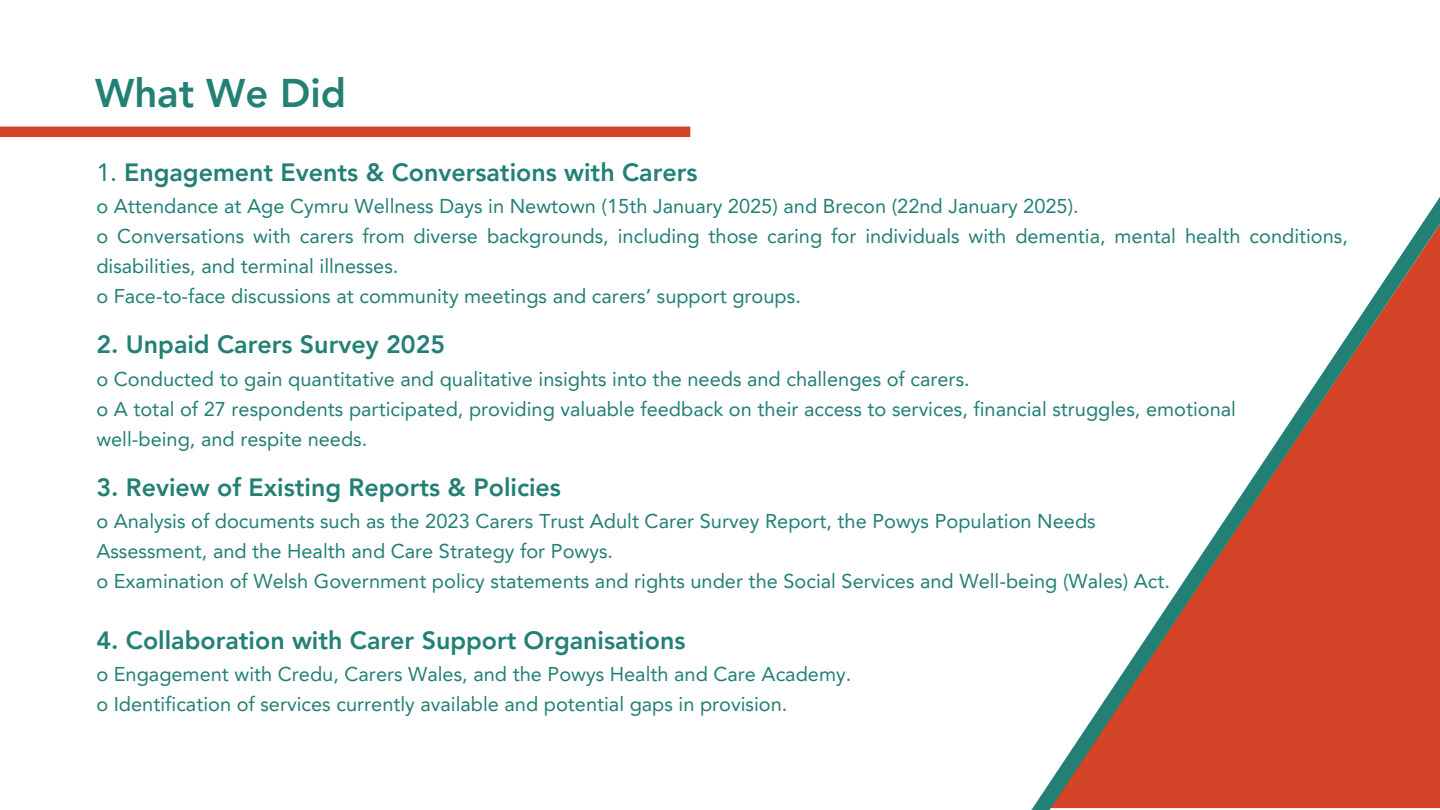
<style>
.page{position:relative;width:1440px;height:810px;background:#fff}
.page>*{position:absolute;margin:0;border:0;box-sizing:border-box;transform-origin:0 0}
.t1{font:800 40px "Avenir LT Pro";color:#238074}
.t2{font:800 25px "Avenir LT Pro";color:#238074}
.t3{font:20px/30px "Avenir LT Pro";color:#238074}
.s1{font-weight:400}
</style>
<div class="page">
<div style="left:0;top:127px;width:690px;height:10px;background:#d24328"></div>
<svg style="left:1031px;top:197px;width:409px;height:613px"></svg>
<p class="t1" style="left:95px;top:76px;width:253px">What We Did</p>
<h1 class="t2" style="left:96px;top:162px;width:603px"><span class="s1">1.</span> Engagement Events &amp; Conversations with Carers</h1>
<p class="t3" style="left:96px;top:193px;width:984px">o Attendance at Age Cymru Wellness Days in Newtown (15th January 2025) and Brecon (22nd January 2025).</p>
<p class="t3" style="left:96px;top:223px;width:1253px">o Conversations with carers from diverse backgrounds, including those caring for individuals with dementia, mental health conditions, disabilities, and terminal illnesses.</p>
<p class="t3" style="left:96px;top:283px;width:706px">o Face-to-face discussions at community meetings and carers’ support groups.</p>
<p class="t2" style="left:96px;top:334px;width:350px">2. Unpaid Carers Survey 2025</p>
<p class="t3" style="left:96px;top:365px;width:875px">o Conducted to gain quantitative and qualitative insights into the needs and challenges of carers.</p>
<p class="t3" style="left:96px;top:395px;width:1141px">o A total of 27 respondents participated, providing valuable feedback on their access to services, financial struggles, emotional well-being, and respite needs.</p>
<p class="t2" style="left:96px;top:477px;width:466px">3. Review of Existing Reports &amp; Policies</p>
<p class="t3" style="left:96px;top:508px;width:1001px">o Analysis of documents such as the 2023 Carers Trust Adult Carer Survey Report, the Powys Population Needs<br>Assessment, and the Health and Care Strategy for Powys.</p>
<p class="t3" style="left:96px;top:568px;width:1075px">o Examination of Welsh Government policy statements and rights under the Social Services and Well-being (Wales) Act.</p>
<p class="t2" style="left:96px;top:630px;width:591px">4. Collaboration with Carer Support Organisations</p>
<p class="t3" style="left:96px;top:661px;width:756px">o Engagement with Credu, Carers Wales, and the Powys Health and Care Academy.</p>
<p class="t3" style="left:96px;top:691px;width:693px">o Identification of services currently available and potential gaps in provision.</p>
</div>
